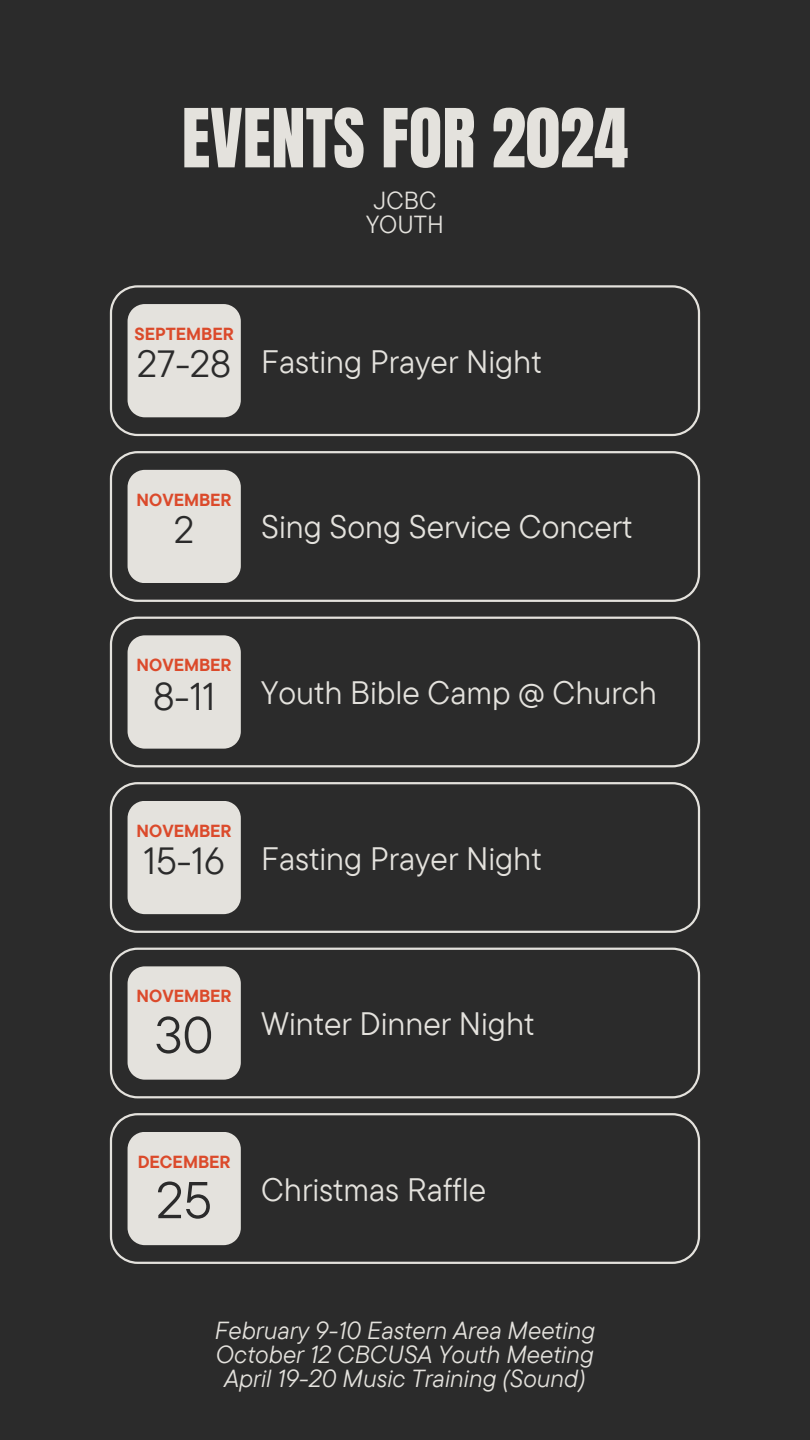
<style>
.page{position:relative;width:810px;height:1440px;background:#2b2b2b}
.page>*{position:absolute;margin:0;border:0;box-sizing:border-box;transform-origin:0 0}
.t1{font:69.2px "Anton";color:#e4e2dd}
.t2{font:51.7px "TT Commons Pro";color:#2b2b2b}
.t3{font:38.7px "TT Commons Pro";color:#2b2b2b}
.t4{font:37.8px "TT Commons Pro";color:#2b2b2b}
.t5{font:32.4px "TT Commons Pro";color:#e4e2dd}
.t6{font:italic 24.6px/24px "TT Commons Pro";color:#e4e2dd;text-align:center}
.t7{font:24.6px/24.3px "TT Commons Pro";color:#e4e2dd;text-align:center}
.t8{font:700 17.4px "TT Commons Pro";color:#db4a2b}
</style>
<div class="page">
<svg style="left:110px;top:285px;width:590px;height:151px"></svg>
<svg style="left:110px;top:451px;width:590px;height:151px"></svg>
<svg style="left:110px;top:617px;width:590px;height:150px"></svg>
<svg style="left:110px;top:782px;width:590px;height:151px"></svg>
<svg style="left:110px;top:948px;width:590px;height:150px"></svg>
<svg style="left:110px;top:1113px;width:590px;height:151px"></svg>
<div style="left:128px;top:304px;width:113px;height:113px;background:#e4e2dd"></div>
<div style="left:128px;top:470px;width:113px;height:113px;background:#e4e2dd"></div>
<div style="left:128px;top:635px;width:113px;height:114px;background:#e4e2dd"></div>
<div style="left:128px;top:801px;width:113px;height:113px;background:#e4e2dd"></div>
<div style="left:128px;top:966px;width:113px;height:114px;background:#e4e2dd"></div>
<div style="left:128px;top:1132px;width:113px;height:113px;background:#e4e2dd"></div>
<h1 class="t1" style="left:182px;top:89px;width:448px">EVENTS FOR 2024</h1>
<p class="t7" style="left:366px;top:188px;width:79px">JCBC<br>YOUTH</p>
<p class="t8" style="left:134px;top:322px;width:101px">SEPTEMBER</p>
<h2 class="t4" style="left:137px;top:339px;width:96px">27-28</h2>
<h4 class="t5" style="left:261px;top:340px;width:282px">Fasting Prayer Night</h4>
<h3 class="t8" style="left:137px;top:488px;width:97px">NOVEMBER</h3>
<h3 class="t4" style="left:174px;top:505px;width:21px">2</h3>
<h3 class="t5" style="left:261px;top:506px;width:373px">Sing Song Service Concert</h3>
<p class="t8" style="left:137px;top:654px;width:97px">NOVEMBER</p>
<p class="t3" style="left:153px;top:671px;width:64px">8-11</p>
<p class="t5" style="left:261px;top:672px;width:397px">Youth Bible Camp @ Church</p>
<p class="t8" style="left:137px;top:819px;width:97px">NOVEMBER</p>
<h2 class="t4" style="left:144px;top:836px;width:83px">15-16</h2>
<p class="t5" style="left:261px;top:837px;width:282px">Fasting Prayer Night</p>
<h3 class="t8" style="left:137px;top:985px;width:97px">NOVEMBER</h3>
<h3 class="t2" style="left:155px;top:1001px;width:60px">30</h3>
<h3 class="t5" style="left:261px;top:1003px;width:275px">Winter Dinner Night</h3>
<h5 class="t8" style="left:138px;top:1150px;width:94px">DECEMBER</h5>
<p class="t2" style="left:156px;top:1167px;width:57px">25</p>
<p class="t5" style="left:261px;top:1168px;width:227px">Christmas Raffle</p>
<h2 class="t6" style="left:215px;top:1318px;width:382px">February 9-10 Eastern Area Meeting<br>October 12 CBCUSA Youth Meeting<br>April 19-20 Music Training (Sound)</h2>
</div>
